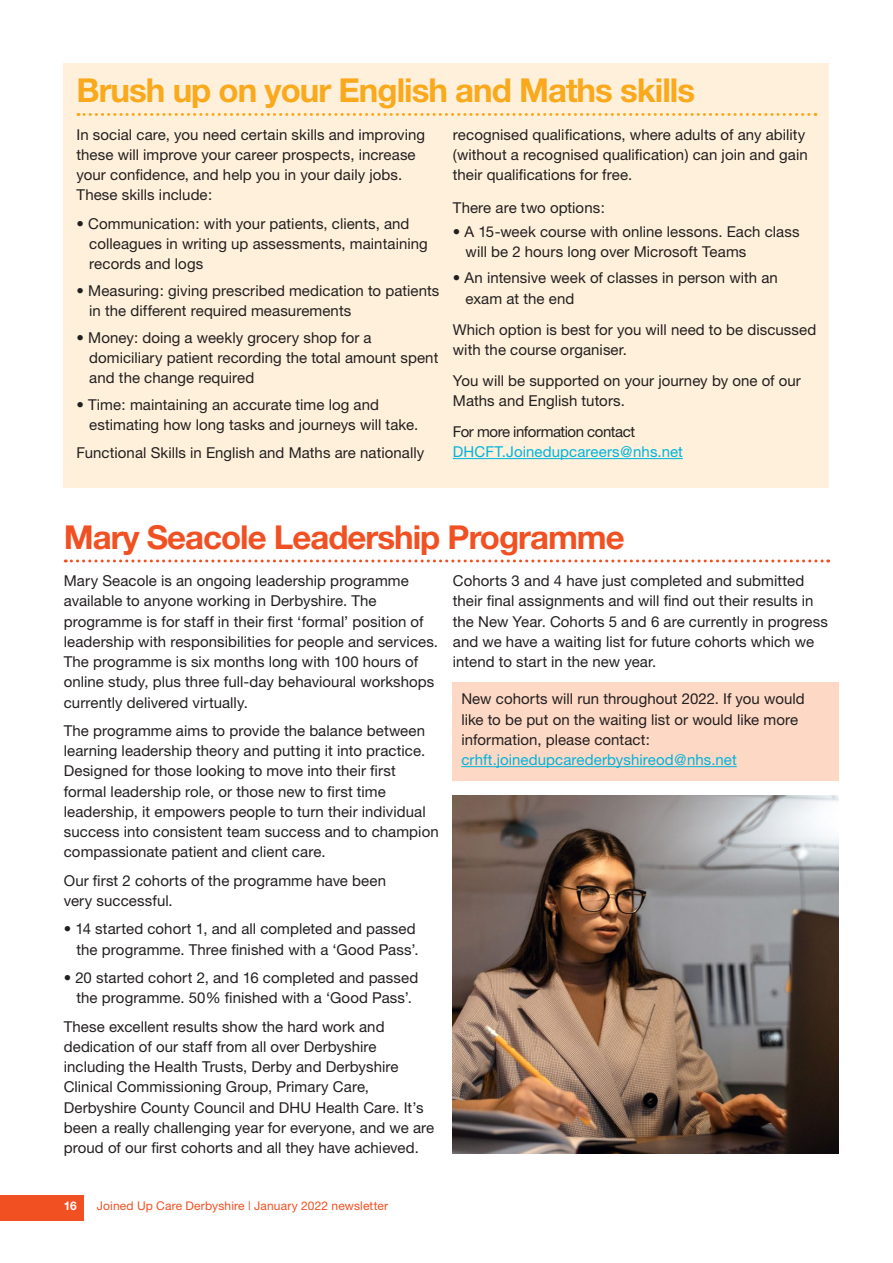
<style>
.page{position:relative;width:893px;height:1263px;background:#fff}
.page>*{position:absolute;margin:0;border:0;box-sizing:border-box;transform-origin:0 0}
.t1{font:700 33px "Helvetica Neue";letter-spacing:-.03em;color:#f9a91b}
.t2{font:700 33px "Helvetica Neue";letter-spacing:-.03em;color:#f05022}
.t3{font:15px/20.2px "Helvetica Neue";letter-spacing:.005em;color:#231f20}
.t4{font:15px/20.2px "Helvetica Neue";letter-spacing:.005em;color:#02b3db}
.t5{font:12px "Helvetica Neue";letter-spacing:.01em;color:#f05022}
.t6{font:700 12px "Helvetica Neue";color:#fff}
.s1{color:#231f20}
</style>
<div class="page">
<div style="left:453px;top:682px;width:386px;height:99px;background:#fdd8c4"></div>
<div style="left:64px;top:64px;width:765px;height:424px;background:#fef0da"></div>
<svg style="left:78px;top:113px;width:738px;height:3px"></svg>
<hr style="left:453px;top:458px;width:230px;height:1px;background:#02b3db">
<svg style="left:65px;top:559px;width:764px;height:3px"></svg>
<hr style="left:461px;top:766px;width:276px;height:1px;background:#02b3db">
<div style="left:0;top:1194px;width:83px;height:26px;background:#f05022"></div>
<img style="left:453px;top:795px;width:386px;height:358px">
<h1 class="t1" style="left:77px;top:70px;width:620px">Brush up on your English and Maths skills</h1>
<p class="t3" style="left:77px;top:124px;width:350px">In social care, you need certain skills and improving these will improve your career prospects, increase your confidence, and help you in your daily jobs.<br>These skills include:</p>
<p class="t3" style="left:89px;top:213px;width:340px;text-indent:-13px">• Communication: with your patients, clients, and colleagues in writing up assessments, maintaining records and logs</p>
<p class="t3" style="left:89px;top:280px;width:352px;text-indent:-13px">• Measuring: giving prescribed medication to patients in the different required measurements</p>
<p class="t3" style="left:89px;top:327px;width:351px;text-indent:-13px">• Money: doing a weekly grocery shop for a domiciliary patient recording the total amount spent and the change required</p>
<p class="t3" style="left:89px;top:394px;width:330px;text-indent:-13px">• Time: maintaining an accurate time log and estimating how long tasks and journeys will take.</p>
<p class="t3" style="left:77px;top:443px;width:349px">Functional Skills in English and Maths are nationally</p>
<p class="t3" style="left:453px;top:124px;width:356px">recognised qualifications, where adults of any ability (without a recognised qualification) can join and gain their qualifications for free.</p>
<p class="t3" style="left:453px;top:197px;width:154px">There are two options:</p>
<p class="t3" style="left:466px;top:221px;width:336px;text-indent:-13px">• A 15-week course with online lessons. Each class will be 2 hours long over Microsoft Teams</p>
<p class="t3" style="left:466px;top:268px;width:314px;text-indent:-13px">• An intensive week of classes in person with an exam at the end</p>
<p class="t3" style="left:453px;top:319px;width:365px">Which option is best for you will need to be discussed with the course organiser.</p>
<p class="t3" style="left:453px;top:370px;width:350px">You will be supported on your journey by one of our<br>Maths and English tutors.</p>
<p class="t4" style="left:453px;top:421px;width:232px"><span class="s1">For more information contact<br></span>DHCFT.Joinedupcareers@nhs.net</p>
<h1 class="t2" style="left:64px;top:517px;width:563px">Mary Seacole Leadership Programme</h1>
<p class="t3" style="left:64px;top:570px;width:376px">Mary Seacole is an ongoing leadership programme available to anyone working in Derbyshire. The programme is for staff in their first ‘formal’ position of leadership with responsibilities for people and services.<br>The programme is six months long with 100 hours of online study, plus three full-day behavioural workshops currently delivered virtually.</p>
<p class="t3" style="left:64px;top:720px;width:376px">The programme aims to provide the balance between learning leadership theory and putting it into practice.<br>Designed for those looking to move into their first formal leadership role, or those new to first time leadership, it empowers people to turn their individual success into consistent team success and to champion compassionate patient and client care.</p>
<p class="t3" style="left:64px;top:870px;width:324px">Our first 2 cohorts of the programme have been very successful.</p>
<p class="t3" style="left:64px;top:919px;width:356px;text-align:right">• 14 started cohort 1, and all completed and passed the programme. Three finished with a ‘Good Pass’.</p>
<p class="t3" style="left:64px;top:967px;width:356px;text-align:center">• 20 started cohort 2, and 16 completed and passed the programme. 50% finished with a ‘Good Pass’.</p>
<p class="t3" style="left:64px;top:1016px;width:372px">These excellent results show the hard work and dedication of our staff from all over Derbyshire including the Health Trusts, Derby and Derbyshire Clinical Commissioning Group, Primary Care, Derbyshire County Council and DHU Health Care. It’s been a really challenging year for everyone, and we are proud of our first cohorts and all they have achieved.</p>
<p class="t3" style="left:453px;top:570px;width:376px">Cohorts 3 and 4 have just completed and submitted their final assignments and will find out their results in the New Year. Cohorts 5 and 6 are currently in progress and we have a waiting list for future cohorts which we intend to start in the new year.</p>
<p class="t3" style="left:461px;top:689px;width:345px">New cohorts will run throughout 2022. If you would like to be put on the waiting list or would like more information, please contact:</p>
<p class="t4" style="left:461px;top:749px;width:277px">crhft.joinedupcarederbyshireod@nhs.net</p>
<p class="t6" style="left:64px;top:1198px;width:15px">16</p>
<p class="t5" style="left:97px;top:1199px;width:293px">Joined Up Care Derbyshire | January 2022 newsletter</p>
</div>
